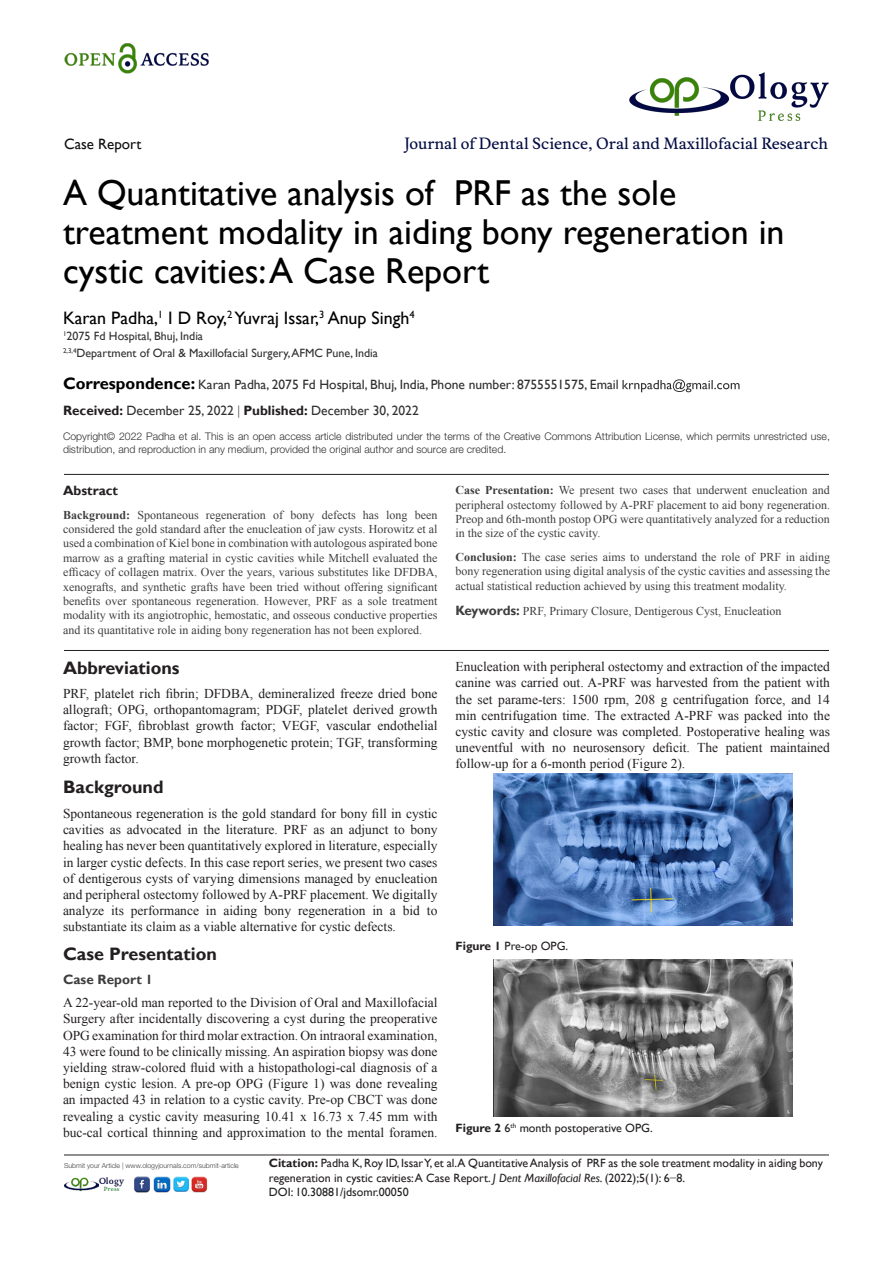
<style>
.page{position:relative;width:893px;height:1263px;background:#fff}
.page>*{position:absolute;margin:0;border:0;box-sizing:border-box;transform-origin:0 0}
.t1{font:36px/39px "Gill Sans";color:#000}
.t2{font:18px "Gill Sans";color:#000}
.t3{font:700 18px "Gill Sans";color:#231f20}
.t4{font:15px "Musee";color:#030c43}
.t5{font:15px "Gill Sans";color:#0e0e0e}
.t6{font:13.5px/16.2px "Times New Roman";color:#231f20;text-align:justify}
.t7{font:13.5px "Gill Sans";color:#312f30}
.t8{font:700 13.5px "Gill Sans";color:#3e3e3f}
.t9{font:700 13.5px "Gill Sans";color:#231f20}
.t10{font:12px/14.4px "Times New Roman";color:#3e3e3f;text-align:justify}
.t11{font:12px/14.4px "Gill Sans";color:#231f20}
.t12{font:12px "Gill Sans";color:#312f30}
.t13{font:300 10.5px/12.6px "Helvetica Neue LT Std";color:#312f30}
.t14{font:700 9px "Kelvinch";color:#101141}
.t15{font:300 6.9px "Helvetica Neue LT Std";color:#3e3e3f}
.t16{font:700 6px "Kelvinch";color:#31853f}
.s1{font-weight:700;font-size:16.5px;color:#000}
.s2{font-weight:700;color:#231f20}
.s3{font-family:"Times New Roman";color:#231f20}
.s4{font-weight:700}
.s5{font-family:"Gill Sans";font-weight:700;font-size:13.5px}
.s6{font-style:italic}
.s7{font-family:"Times New Roman"}
</style>
<div class="page">
<svg style="left:622px;top:379px;width:117px;height:13px"></svg>
<hr style="left:64px;top:1154px;width:765px;height:1px;background:#231f20">
<img style="left:64px;top:1177px;width:35px;height:14px">
<img style="left:134px;top:1176px;width:16px;height:16px">
<img style="left:154px;top:1176px;width:16px;height:16px">
<img style="left:174px;top:1176px;width:34px;height:16px">
<hr style="left:64px;top:474px;width:765px;height:1px;background:#231f20">
<hr style="left:64px;top:650px;width:765px;height:1px;background:#231f20">
<img style="left:629px;top:72px;width:199px;height:48px">
<img style="left:65px;top:43px;width:144px;height:30px">
<img style="left:493px;top:774px;width:299px;height:151px">
<img style="left:493px;top:960px;width:299px;height:156px">
<p class="t4" style="left:405px;top:134px;width:425px">Journal of Dental Science, Oral and Maxillofacial Research</p>
<p class="t1" style="left:63px;top:174px;width:723px">A Quantitative analysis of PRF as the sole treatment modality in aiding bony regeneration in cystic cavities: A Case Report</p>
<p class="t2" style="left:63px;top:308px;width:353px">Karan Padha,<sup>1</sup> I D Roy,<sup>2</sup> Yuvraj Issar,<sup>3</sup> Anup Singh<sup>4</sup></p>
<p class="t12" style="left:63px;top:329px;width:142px"><sup>1</sup>2075 Fd Hospital, Bhuj, India</p>
<p class="t12" style="left:63px;top:346px;width:317px"><sup>2,3,4</sup>Department of Oral &amp; Maxillofacial Surgery, AFMC Pune, India</p>
<p class="t7" style="left:63px;top:377px;width:557px"><span class="s1">Correspondence:</span> Karan Padha, 2075 Fd Hospital, Bhuj, India, Phone number: 8755551575, Email</p>
<p class="t7" style="left:63px;top:402px;width:357px"><span class="s2">Received:</span> December 25, 2022 <span class="s3">|</span> <span class="s2">Published:</span> December 30, 2022</p>
<p class="t13" style="left:63px;top:430px;width:768px">Copyright© 2022 Padha et al. This is an open access article distributed under the terms of the Creative Commons Attribution License, which permits unrestricted use, distribution, and reproduction in any medium, provided the original author and source are credited.</p>
<p class="t5" style="left:64px;top:135px;width:79px">Case Report</p>
<p class="t9" style="left:63px;top:482px;width:57px">Abstract</p>
<p class="t10" style="left:63px;top:507px;width:376px"><span class="s4">Background:</span> Spontaneous regeneration of bony defects has long been considered the gold standard after the enucleation of jaw cysts. Horowitz et al used a combination of Kiel bone in combination with autologous aspirated bone marrow as a grafting material in cystic cavities while Mitchell evaluated the efficacy of collagen matrix. Over the years, various substitutes like DFDBA, xenografts, and synthetic grafts have been tried without offering significant benefits over spontaneous regeneration. However, PRF as a sole treatment modality with its angiotrophic, hemostatic, and osseous conductive properties and its quantitative role in aiding bony regeneration has not been explored.</p>
<p class="t3" style="left:63px;top:657px;width:118px">Abbreviations</p>
<p class="t6" style="left:63px;top:685px;width:376px">PRF, platelet rich fibrin; DFDBA, demineralized freeze dried bone allograft; OPG, orthopantomagram; PDGF, platelet derived growth factor; FGF, fibroblast growth factor; VEGF, vascular endothelial growth factor; BMP, bone morphogenetic protein; TGF, transforming growth factor.</p>
<p class="t3" style="left:63px;top:776px;width:102px">Background</p>
<p class="t6" style="left:63px;top:805px;width:376px">Spontaneous regeneration is the gold standard for bony fill in cystic cavities as advocated in the literature. PRF as an adjunct to bony healing has never been quantitatively explored in literature, especially in larger cystic defects. In this case report series, we present two cases of dentigerous cysts of varying dimensions managed by enucleation and peripheral ostectomy followed by A-PRF placement. We digitally analyze its performance in aiding bony regeneration in a bid to substantiate its claim as a viable alternative for cystic defects.</p>
<p class="t3" style="left:63px;top:943px;width:155px">Case Presentation</p>
<p class="t8" style="left:63px;top:971px;width:92px">Case Report 1</p>
<p class="t6" style="left:63px;top:994px;width:376px">A 22-year-old man reported to the Division of Oral and Maxillofacial Surgery after incidentally discovering a cyst during the preoperative OPG examination for third molar extraction. On intraoral examination, 43 were found to be clinically missing. An aspiration biopsy was done yielding straw-colored fluid with a histopathologi-cal diagnosis of a benign cystic lesion. A pre-op OPG (Figure 1) was done revealing an impacted 43 in relation to a cystic cavity. Pre-op CBCT was done revealing a cystic cavity measuring 10.41 x 16.73 x 7.45 mm with buc-cal cortical thinning and approximation to the mental foramen.</p>
<p class="t10" style="left:455px;top:483px;width:376px"><span class="s4">Case Presentation:</span> We present two cases that underwent enucleation and peripheral ostectomy followed by A-PRF placement to aid bony regeneration.<br>Preop and 6th-month postop OPG were quantitatively analyzed for a reduction in the size of the cystic cavity.</p>
<p class="t10" style="left:455px;top:549px;width:376px"><span class="s4">Conclusion:</span> The case series aims to understand the role of PRF in aiding bony regeneration using digital analysis of the cystic cavities and assessing the actual statistical reduction achieved by using this treatment modality.</p>
<p class="t10" style="left:455px;top:603px;width:327px"><span class="s5">Keywords:</span> PRF, Primary Closure, Dentigerous Cyst, Enucleation</p>
<p class="t6" style="left:455px;top:658px;width:376px">Enucleation with peripheral ostectomy and extraction of the impacted canine was carried out. A-PRF was harvested from the patient with the set parame-ters: 1500 rpm, 208 g centrifugation force, and 14 min centrifugation time. The extracted A-PRF was packed into the cystic cavity and closure was completed. Postoperative healing was uneventful with no neurosensory deficit. The patient maintained follow-up for a 6-month period (Figure 2).</p>
<p class="t11" style="left:455px;top:939px;width:114px"><span class="s4">Figure 1</span> Pre-op OPG.</p>
<p class="t11" style="left:455px;top:1121px;width:199px"><span class="s4">Figure 2</span> 6<sup>th</sup> month postoperative OPG.</p>
<p class="t15" style="left:64px;top:1161px;width:176px">Submit your Article | www.ologyjournals.com/submit-article</p>
<p class="t14" style="left:99px;top:1174px;width:27px">Ology</p>
<p class="t16" style="left:104px;top:1185px;width:17px">Press</p>
<p class="t11" style="left:269px;top:1156px;width:556px"><span class="s4">Citation:</span> Padha K, Roy ID, Issar Y, et al.A Quantitative Analysis of PRF as the sole treatment modality in aiding bony regeneration in cystic cavities: A Case Report. <span class="s6">J Dent Maxillofacial Res</span>. (2022);5(1): 6<span class="s7">−</span>8.</p>
<p class="t11" style="left:269px;top:1185px;width:142px">DOI: 10.30881/jdsomr.00050</p>
</div>
